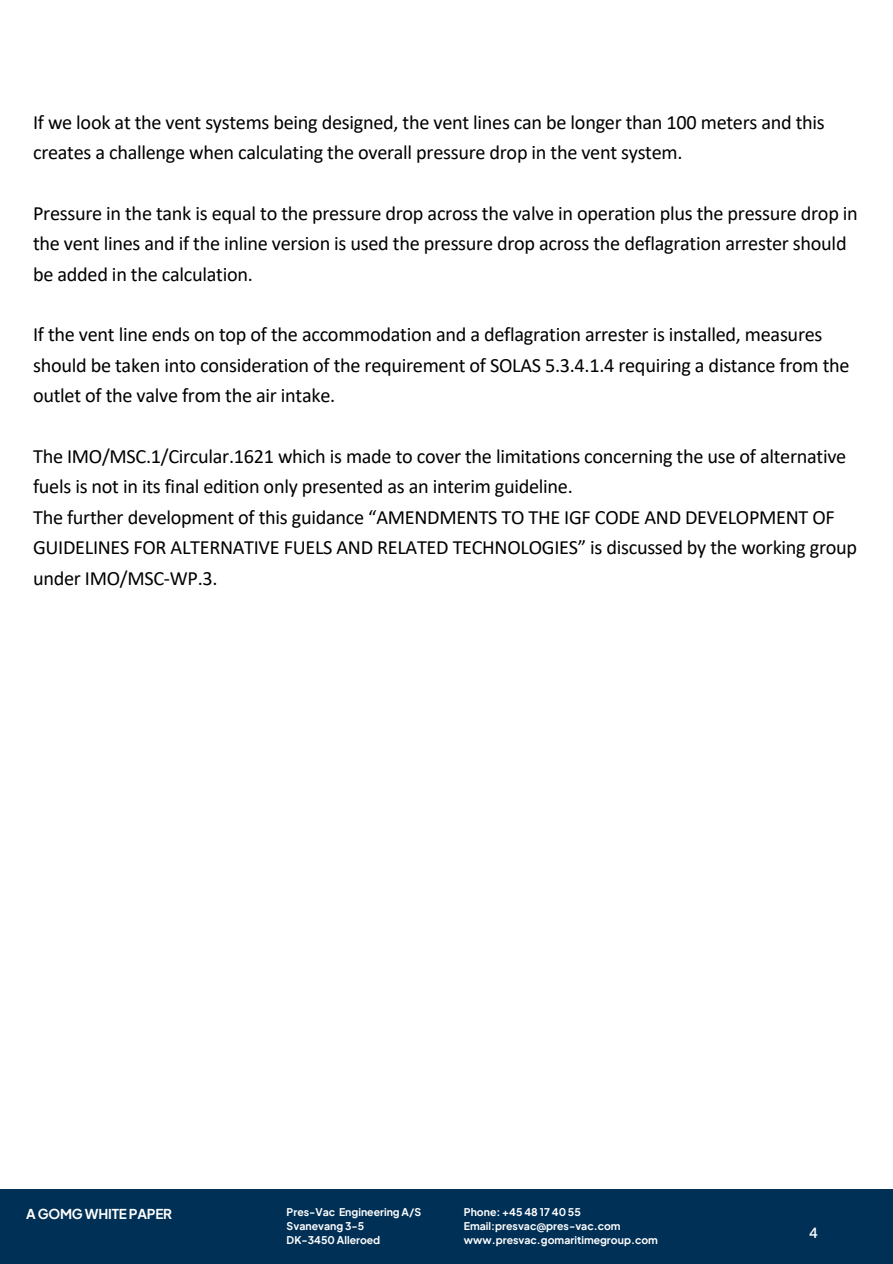
<style>
.page{position:relative;width:893px;height:1264px;background:#fff}
.page>*{position:absolute;margin:0;border:0;box-sizing:border-box;transform-origin:0 0}
.t1{font:20.25px/30.3px "Calibri";letter-spacing:-.015em;color:#000}
.t2{font:700 13.5px "Plus Jakarta Sans";letter-spacing:-.015em;color:#fff}
.t3{font:600 13.5px "Plus Jakarta Sans";color:#fff}
.t4{font:700 10.5px "Plus Jakarta Sans";color:#fff}
</style>
<div class="page">
<div style="left:0;top:1188px;width:892px;height:75px;background:#003056"></div>
<h1 class="t1" style="left:33px;top:108px;width:793px">If we look at the vent systems being designed, the vent lines can be longer than 100 meters and this creates a challenge when calculating the overall pressure drop in the vent system.</h1>
<h1 class="t1" style="left:33px;top:200px;width:826px">Pressure in the tank is equal to the pressure drop across the valve in operation plus the pressure drop in the vent lines and if the inline version is used the pressure drop across the deflagration arrester should be added in the calculation.</h1>
<h1 class="t1" style="left:33px;top:321px;width:817px">If the vent line ends on top of the accommodation and a deflagration arrester is installed, measures should be taken into consideration of the requirement of SOLAS 5.3.4.1.4 requiring a distance from the outlet of the valve from the air intake.</h1>
<h1 class="t1" style="left:33px;top:443px;width:825px">The IMO/MSC.1/Circular.1621 which is made to cover the limitations concerning the use of alternative fuels is not in its final edition only presented as an interim guideline.<br>The further development of this guidance “AMENDMENTS TO THE IGF CODE AND DEVELOPMENT OF GUIDELINES FOR ALTERNATIVE FUELS AND RELATED TECHNOLOGIES” is discussed by the working group under IMO/MSC-WP.3.</h1>
<p class="t2" style="left:26px;top:1205px;width:147px">A GOMG WHITE PAPER</p>
<p class="t4" style="left:286px;top:1205px;width:136px">Pres-Vac Engineering A/S</p>
<p class="t4" style="left:286px;top:1219px;width:79px">Svanevang 3-5</p>
<p class="t4" style="left:286px;top:1233px;width:95px">DK-3450 Alleroed</p>
<p class="t4" style="left:464px;top:1205px;width:118px">Phone: +45 48 17 40 55</p>
<p class="t4" style="left:464px;top:1219px;width:158px">Email:presvac@pres-vac.com</p>
<p class="t4" style="left:464px;top:1233px;width:195px">www.presvac.gomaritimegroup.com</p>
<h2 class="t3" style="left:809px;top:1224px;width:10px">4</h2>
</div>
